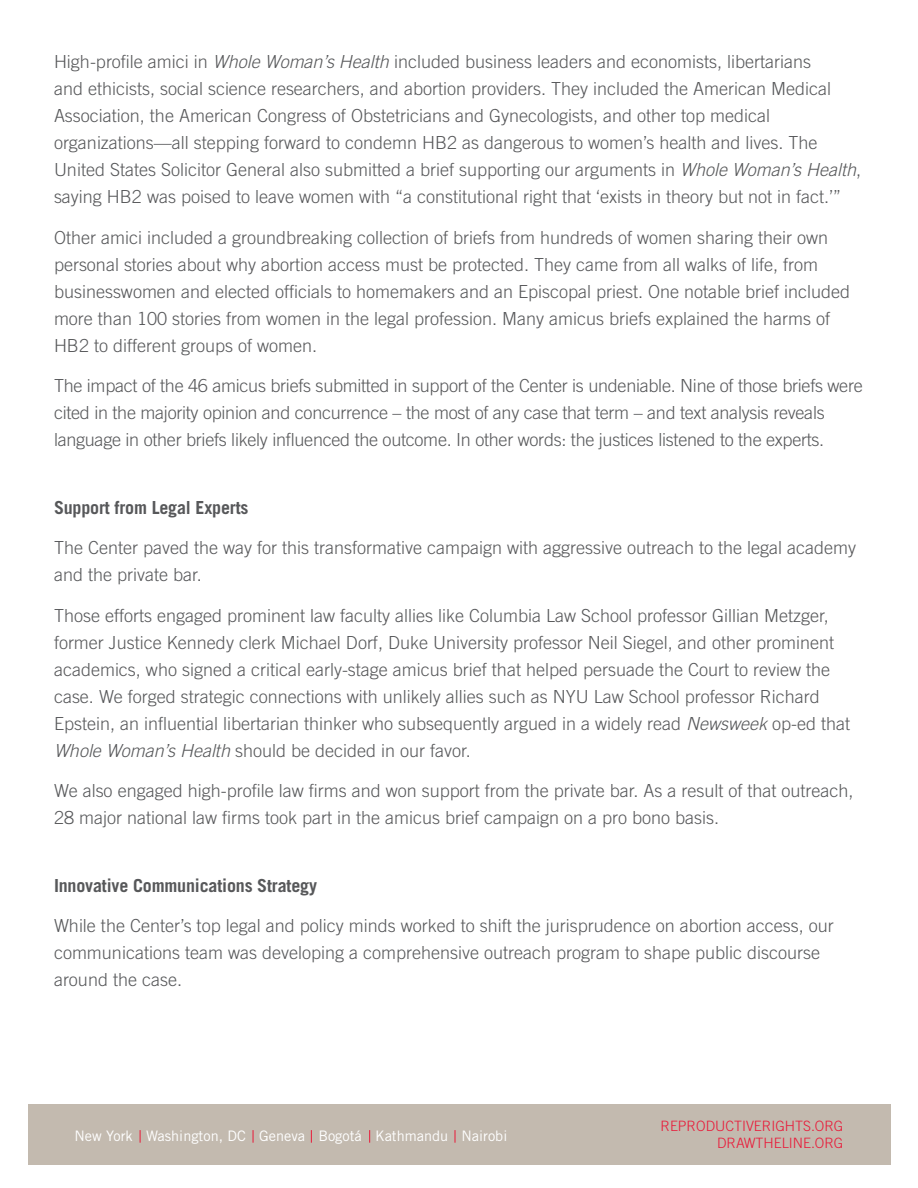
<style>
.page{position:relative;width:918px;height:1188px;background:#fff}
.page>*{position:absolute;margin:0;border:0;box-sizing:border-box;transform-origin:0 0}
.t1{font:300 18px/27px "Trade Gothic";color:#57585a}
.t2{font:700 18px "Trade Gothic";letter-spacing:-.01em;color:#57585a}
.t3{font:14.55px "Trade Gothic";color:#fff}
.t4{font:300 14.25px/17.1px "Trade Gothic";color:#e91938;text-align:right}
.s1{font-style:italic}
</style>
<div class="page">
<div style="left:28px;top:1105px;width:862px;height:60px;background:#c3baaf"></div>
<svg style="left:140px;top:1130px;width:1px;height:13px"></svg>
<svg style="left:253px;top:1130px;width:1px;height:13px"></svg>
<svg style="left:369px;top:1130px;width:1px;height:13px"></svg>
<svg style="left:455px;top:1130px;width:1px;height:13px"></svg>
<svg style="left:311px;top:1130px;width:1px;height:13px"></svg>
<p class="t1" style="left:54px;top:48px;width:809px">High-profile amici in <span class="s1">Whole Woman’s Health</span> included business leaders and economists, libertarians<br>and ethicists, social science researchers, and abortion providers. They included the American Medical Association, the American Congress of Obstetricians and Gynecologists, and other top medical organizations—all stepping forward to condemn HB2 as dangerous to women’s health and lives. The United States Solicitor General also submitted a brief supporting our arguments in <span class="s1">Whole Woman’s Health</span>, saying HB2 was poised to leave women with “a constitutional right that ‘exists in theory but not in fact.’”</p>
<p class="t1" style="left:54px;top:224px;width:798px">Other amici included a groundbreaking collection of briefs from hundreds of women sharing their own personal stories about why abortion access must be protected. They came from all walks of life, from businesswomen and elected officials to homemakers and an Episcopal priest. One notable brief included more than 100 stories from women in the legal profession. Many amicus briefs explained the harms of HB2 to different groups of women.</p>
<p class="t1" style="left:54px;top:372px;width:810px">The impact of the 46 amicus briefs submitted in support of the Center is undeniable. Nine of those briefs were cited in the majority opinion and concurrence – the most of any case that term – and text analysis reveals language in other briefs likely influenced the outcome. In other words: the justices listened to the experts.</p>
<p class="t2" style="left:54px;top:496px;width:196px">Support from Legal Experts</p>
<p class="t1" style="left:54px;top:534px;width:804px">The Center paved the way for this transformative campaign with aggressive outreach to the legal academy and the private bar.</p>
<p class="t1" style="left:54px;top:602px;width:798px">Those efforts engaged prominent law faculty allies like Columbia Law School professor Gillian Metzger, former Justice Kennedy clerk Michael Dorf, Duke University professor Neil Siegel, and other prominent academics, who signed a critical early-stage amicus brief that helped persuade the Court to review the case. We forged strategic connections with unlikely allies such as NYU Law School professor Richard Epstein, an influential libertarian thinker who subsequently argued in a widely read <span class="s1">Newsweek</span> op-ed that <span class="s1">Whole Woman’s Health</span> should be decided in our favor.</p>
<p class="t1" style="left:54px;top:777px;width:801px">We also engaged high-profile law firms and won support from the private bar. As a result of that outreach,<br>28 major national law firms took part in the amicus brief campaign on a pro bono basis.</p>
<p class="t2" style="left:54px;top:874px;width:265px">Innovative Communications Strategy</p>
<p class="t1" style="left:54px;top:912px;width:781px">While the Center’s top legal and policy minds worked to shift the jurisprudence on abortion access, our communications team was developing a comprehensive outreach program to shape public discourse around the case.</p>
<p class="t3" style="left:75px;top:1127px;width:434px">New York Washington, DC Geneva Bogotá Kathmandu Nairobi</p>
<p class="t4" style="left:661px;top:1118px;width:184px">REPRODUCTIVERIGHTS.ORG<br>DRAWTHELINE.ORG</p>
</div>
